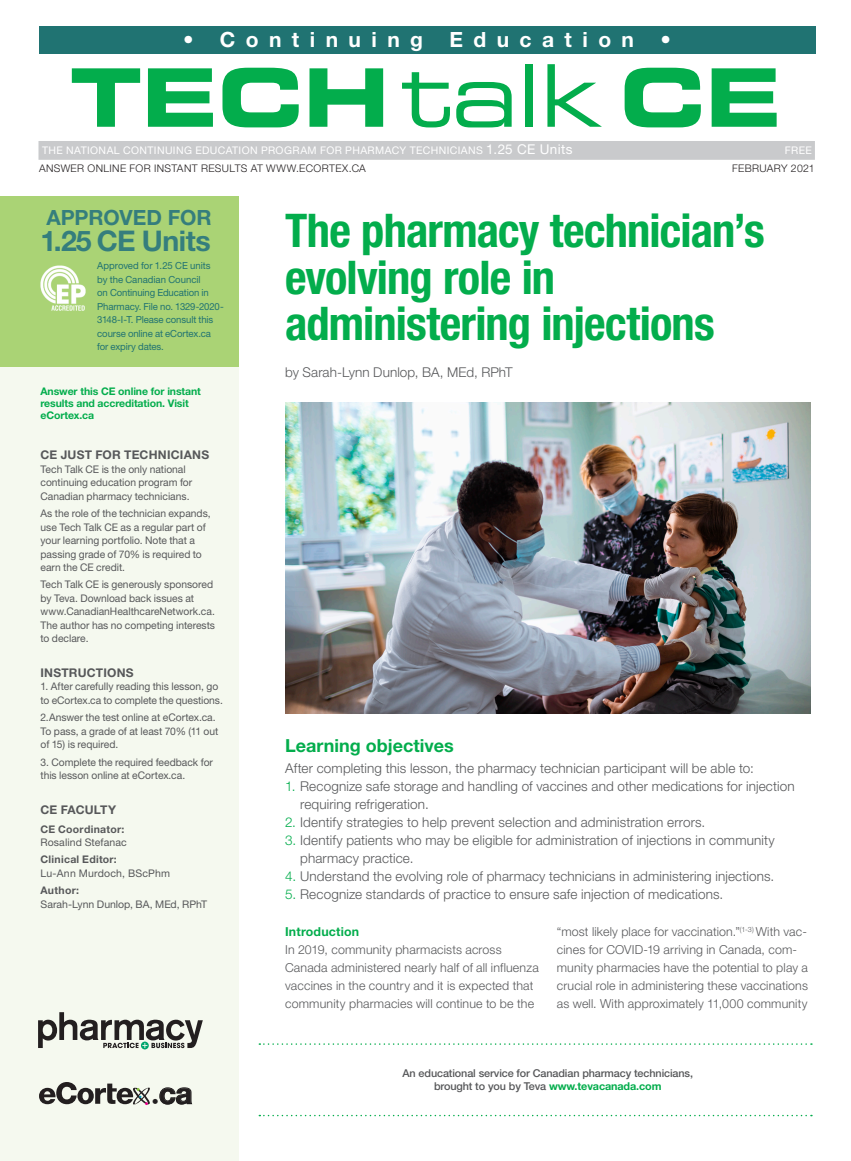
<style>
.page{position:relative;width:851px;height:1161px;background:#fff}
.page>*{position:absolute;margin:0;border:0;box-sizing:border-box;transform-origin:0 0}
.t1{font:80.7px "Eurostile LT Std Bold Ex 2";color:#03ad4c}
.bylines{font:700 condensed 46.5px/46.5px "Helvetica Neue LT Std";letter-spacing:-.02em;color:#03ad4c}
.t2{font:700 29.85px "Helvetica Neue LT Std";color:#231f20}
.t3{font:700 28.5px "Helvetica Neue LT Std";letter-spacing:-.015em;color:#357e7d}
.t4{font:700 21px "Helvetica Neue LT Std";letter-spacing:.495em;color:#fff}
.t5{font:700 21px "Helvetica Neue LT Std";letter-spacing:-.005em;color:#357e7d}
.t6{font:700 18px "Helvetica Neue LT Std";color:#03ad4c}
.text{font:300 13.5px/18px "Helvetica Neue LT Std";letter-spacing:.01em;color:#57585a}
.bylines-2{font:300 13.5px "Helvetica Neue LT Std";letter-spacing:.005em;color:#57585a}
.TT___MAIN_TEXT{font:300 12.3px/18px "Helvetica Neue LT Std";letter-spacing:.015em;color:#57585a}
.TT___SUBHEAD{font:700 12.3px "Helvetica Neue LT Std";letter-spacing:.01em;color:#03ad4c}
.t7{font:700 12px "Helvetica Neue LT Std";letter-spacing:.02em;color:#57585a}
.TT___ENDORSEMENT_COP{font:500 10.8px/13.2px "Helvetica Neue LT Std";letter-spacing:-.01em;color:#57585a;text-align:center}
.t8{font:10.5px/13.5px "Helvetica Neue LT Std";letter-spacing:-.005em;color:#57585a}
.t9{font:10.5px "Helvetica Neue LT Std";letter-spacing:.035em;color:#fff}
.t10{font:700 10.5px "Helvetica Neue LT Std";letter-spacing:-.01em;color:#03ad4c}
.t11{font:300 10.5px "Helvetica Neue LT Std";letter-spacing:.035em;color:#231f20}
.t12{font:700 10.5px "Helvetica Neue LT Std";letter-spacing:.025em;color:#57585a}
.t13{font:10.5px "Helvetica Neue LT Std";letter-spacing:.02em;color:#57585a}
.t14{font:9.75px/13.5px "Helvetica Neue LT Std";letter-spacing:-.01em;color:#207372}
.s1{font-family:"Eurostile LT Std Ex 2";font-size:86.4px}
.s2{font-size:13.5px}
.s3{font-weight:700}
.s4{color:#03ad4c}
.s5{font-weight:700;color:#03ad4c}
</style>
<div class="page">
<div style="left:0;top:351px;width:238px;height:810px;background:#f5f9ef"></div>
<div style="left:39px;top:26px;width:776px;height:28px;background:#207372"></div>
<div style="left:38px;top:141px;width:776px;height:19px;background:#c9cacc"></div>
<div style="left:0;top:197px;width:238px;height:170px;background:#aad375"></div>
<img style="left:40px;top:265px;width:46px;height:46px">
<svg style="left:259px;top:1043px;width:552px;height:2px"></svg>
<svg style="left:259px;top:1115px;width:552px;height:1px"></svg>
<img style="left:285px;top:403px;width:525px;height:310px">
<svg style="left:39px;top:1082px;width:111px;height:23px"></svg>
<svg style="left:160px;top:1088px;width:32px;height:16px"></svg>
<svg style="left:38px;top:1012px;width:165px;height:37px"></svg>
<p class="t4" style="left:183px;top:26px;width:241px">• Continuing</p>
<p class="t4" style="left:449px;top:26px;width:186px">Education</p>
<p class="t4" style="left:660px;top:26px;width:12px">•</p>
<p class="t1" style="left:70px;top:41px;width:712px">TECH<span class="s1">talk</span> CE</p>
<p class="t9" style="left:42px;top:144px;width:532px">THE NATIONAL CONTINUING EDUCATION PROGRAM FOR PHARMACY TECHNICIANS <span class="s2">1.25 CE Units</span></p>
<p class="t9" style="left:784px;top:144px;width:29px">FREE</p>
<p class="t11" style="left:39px;top:162px;width:328px">ANSWER ONLINE FOR INSTANT RESULTS AT WWW.ECORTEX.CA</p>
<p class="t11" style="left:732px;top:162px;width:84px">FEBRUARY 2021</p>
<p class="t5" style="left:46px;top:205px;width:167px">APPROVED FOR</p>
<p class="t3" style="left:40px;top:223px;width:172px">1.25 CE Units</p>
<p class="t14" style="left:97px;top:259px;width:128px">Approved for 1.25 CE units<br>by the Canadian Council<br>on Continuing Education in<br>Pharmacy. File no. 1329-2020-<br>3148-I-T. Please consult this course online at eCortex.ca for expiry dates.</p>
<p class="t10" style="left:40px;top:384px;width:162px">Answer this CE online for instant</p>
<p class="t10" style="left:40px;top:396px;width:150px">results and accreditation. Visit</p>
<p class="t10" style="left:40px;top:408px;width:55px">eCortex.ca</p>
<p class="t7" style="left:40px;top:448px;width:170px">CE JUST FOR TECHNICIANS</p>
<p class="t8" style="left:40px;top:462px;width:153px">Tech Talk CE is the only national continuing education program for<br>Canadian pharmacy technicians.</p>
<p class="t8" style="left:40px;top:507px;width:172px">As the role of the technician expands, use Tech Talk CE as a regular part of your learning portfolio. Note that a passing grade of 70% is required to earn the CE credit.</p>
<p class="t8" style="left:40px;top:578px;width:176px">Tech Talk CE is generously sponsored by Teva. Download back issues at www.CanadianHealthcareNetwork.ca.<br>The author has no competing interests to declare.</p>
<p class="t7" style="left:40px;top:665px;width:95px">INSTRUCTIONS</p>
<p class="t8" style="left:40px;top:680px;width:184px">1. After carefully reading this lesson, go to eCortex.ca to complete the questions.</p>
<p class="t8" style="left:40px;top:711px;width:179px">2.Answer the test online at eCortex.ca.<br>To pass, a grade of at least 70% (11 out of 15) is required.</p>
<p class="t8" style="left:40px;top:755px;width:174px">3. Complete the required feedback for this lesson online at eCortex.ca.</p>
<p class="t7" style="left:40px;top:802px;width:77px">CE FACULTY</p>
<p class="t12" style="left:40px;top:822px;width:85px">CE Coordinator:</p>
<p class="t8" style="left:40px;top:835px;width:88px">Rosalind Stefanac</p>
<p class="t12" style="left:40px;top:853px;width:78px">Clinical Editor:</p>
<p class="t13" style="left:40px;top:867px;width:131px">Lu-Ann Murdoch, BScPhm</p>
<p class="t8" style="left:40px;top:884px;width:168px"><span class="s3">Author:<br></span>Sarah-Lynn Dunlop, BA, MEd, RPhT</p>
<p class="t2" style="left:151px;top:1075px;width:43px">·ca</p>
<p class="bylines" style="left:285px;top:207px;width:481px">The pharmacy technician’s evolving role in administering injections</p>
<p class="bylines-2" style="left:285px;top:364px;width:229px">by Sarah-Lynn Dunlop, BA, MEd, RPhT</p>
<p class="t6" style="left:285px;top:734px;width:170px">Learning objectives</p>
<p class="text" style="left:285px;top:758px;width:470px">After completing this lesson, the pharmacy technician participant will be able to:</p>
<p class="text" style="left:300px;top:776px;width:496px;text-indent:-15px"><span class="s4">1.</span> Recognize safe storage and handling of vaccines and other medications for injection requiring refrigeration.</p>
<p class="text" style="left:285px;top:812px;width:421px"><span class="s4">2.</span> Identify strategies to help prevent selection and administration errors.</p>
<p class="text" style="left:300px;top:830px;width:476px;text-indent:-15px"><span class="s4">3.</span> Identify patients who may be eligible for administration of injections in community pharmacy practice.</p>
<p class="text" style="left:285px;top:866px;width:490px"><span class="s4">4.</span> Understand the evolving role of pharmacy technicians in administering injections.</p>
<p class="text" style="left:285px;top:884px;width:439px"><span class="s4">5.</span> Recognize standards of practice to ensure safe injection of medications.</p>
<p class="TT___SUBHEAD" style="left:285px;top:924px;width:75px">Introduction</p>
<p class="TT___MAIN_TEXT" style="left:285px;top:940px;width:255px">In 2019, community pharmacists across Canada administered nearly half of all influenza vaccines in the country and it is expected that community pharmacies will continue to be the</p>
<p class="TT___MAIN_TEXT" style="left:556px;top:922px;width:253px">“most likely place for vaccination.”<sup>(1-3)</sup> With vac&shy;cines for COVID-19 arriving in Canada, com&shy;munity pharmacies have the potential to play a crucial role in administering these vaccinations as well. With approximately 11,000 community</p>
<p class="TT___ENDORSEMENT_COP" style="left:402px;top:1067px;width:292px">An educational service for Canadian pharmacy technicians, brought to you by Teva <span class="s5">www.tevacanada.com</span></p>
</div>
